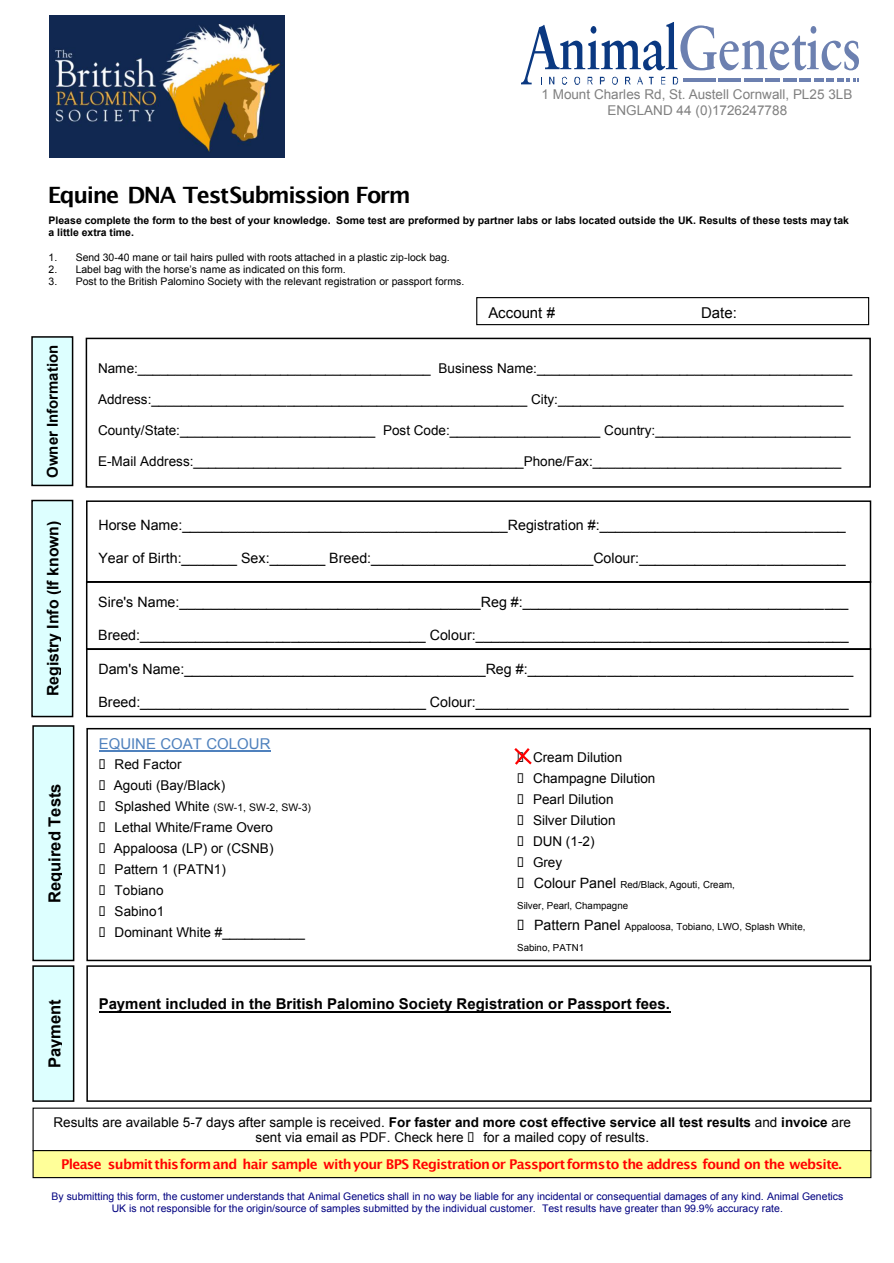
<style>
.page{position:relative;width:894px;height:1263px;background:#fff}
.page>*{position:absolute;margin:0;border:0;box-sizing:border-box;transform-origin:0 0}
.t1{font:700 22.5px "Lucida Grande";letter-spacing:-.06em;color:#000}
.t2{font:700 16.5px "Arial";color:#000}
.t3{font:700 15.9px "Arial";color:#000}
.t4{font:700 15px "Arial";color:#000}
.t5{font:15px "Arial";color:#4f81bd}
.t6{font:15px "Arial";color:#000}
.t7{font:14.25px "Arial";color:#000}
.t8{font:13.5px/21px "Arial";color:#000}
.t9{font:700 13.5px "Lucida Grande";letter-spacing:-.05em;color:#f00}
.t10{font:13.5px/15.5px "Arial";color:#808080;text-align:center}
.t11{font:10.5px/12.3px "Arial";color:#000080;text-align:center}
.t12{font:10.5px "Arial";color:#000}
.t13{font:700 10.5px/12px "Arial";color:#000}
.t14{font:9.75px/21.1px "Arial";color:#000}
.s1{font-size:13.5px}
.s2{font-size:14.25px}
.s3{font-weight:700}
</style>
<div class="page">
<div style="left:86px;top:338px;width:784px;height:150px;border:2px solid #000"></div>
<div style="left:31px;top:336px;width:42px;height:150px;background:#dff;border:2px solid #000"></div>
<div style="left:31px;top:500px;width:42px;height:217px;background:#dff;border:2px solid #000"></div>
<div style="left:86px;top:500px;width:784px;height:83px;border:2px solid #000"></div>
<div style="left:86px;top:581px;width:784px;height:69px;border:2px solid #000"></div>
<div style="left:86px;top:648px;width:784px;height:69px;border:2px solid #000"></div>
<div style="left:86px;top:728px;width:784px;height:233px;border:2px solid #000"></div>
<hr style="left:99px;top:751px;width:171px;height:1px;background:#4f81bd">
<div style="left:86px;top:965px;width:785px;height:137px;border:2px solid #000"></div>
<hr style="left:99px;top:1011px;width:571px;height:1px;background:#000">
<div style="left:32px;top:965px;width:42px;height:137px;background:#dff;border:2px solid #000"></div>
<div style="left:32px;top:725px;width:42px;height:236px;background:#dff;border:2px solid #000"></div>
<svg style="left:521px;top:22px;width:337px;height:62px"></svg>
<div style="left:33px;top:1150px;width:838px;height:28px;background:#ff9;border:1px solid #000"></div>
<div style="left:476px;top:297px;width:392px;height:28px;background:#fff;border:1px solid #000"></div>
<img style="left:50px;top:16px;width:235px;height:141px">
<svg style="left:514px;top:748px;width:18px;height:17px"></svg>
<p class="t10" style="left:541px;top:88px;width:312px">1 Mount Charles Rd, St. Austell Cornwall, PL25 3LB<br>ENGLAND 44 (0)1726247788</p>
<h1 class="t1" style="left:48px;top:185px;width:364px">Equine DNA TestSubmission Form</h1>
<p class="t13" style="left:49px;top:215px;width:807px">Please complete the form to the best of your knowledge. Some test are preformed by partner labs or labs located outside the UK. Results of these tests may take a little extra time.</p>
<p class="t12" style="left:49px;top:254px;width:402px">1. Send 30-40 mane or tail hairs pulled with roots attached in a plastic zip-lock bag.</p>
<p class="t12" style="left:49px;top:266px;width:298px">2. Label bag with the horse’s name as indicated on this form.</p>
<p class="t12" style="left:49px;top:278px;width:417px">3. Post to the British Palomino Society with the relevant registration or passport forms.</p>
<p class="t4" style="left:47px;top:478px;width:134px;rotate:-90deg">Owner Information</p>
<p class="t6" style="left:488px;top:307px;width:68px">Account #</p>
<p class="t6" style="left:700px;top:307px;width:37px">Date:</p>
<p class="t8" style="left:98px;top:359px;width:755px">Name:_______________________________________ Business Name:__________________________________________</p>
<p class="t8" style="left:98px;top:390px;width:746px">Address:__________________________________________________ City:______________________________________</p>
<p class="t8" style="left:98px;top:421px;width:753px">County/State:__________________________ Post Code:____________________ Country:__________________________</p>
<p class="t8" style="left:98px;top:452px;width:744px">E-Mail Address:____________________________________________Phone/Fax:_________________________________</p>
<p class="t3" style="left:47px;top:696px;width:177px;rotate:-90deg">Registry Info (If known)</p>
<p class="t7" style="left:98px;top:519px;width:748px">Horse Name:_________________________________________Registration #:_______________________________</p>
<p class="t7" style="left:98px;top:552px;width:748px">Year of Birth:_______ Sex:_______ Breed:____________________________Colour:__________________________</p>
<p class="t7" style="left:98px;top:596px;width:751px">Sire's Name:______________________________________Reg #:_________________________________________</p>
<p class="t7" style="left:98px;top:629px;width:751px">Breed:____________________________________ Colour:_______________________________________________</p>
<p class="t7" style="left:98px;top:663px;width:756px">Dam's Name:______________________________________Reg #:_________________________________________</p>
<p class="t7" style="left:98px;top:696px;width:751px">Breed:____________________________________ Colour:_______________________________________________</p>
<p class="t5" style="left:99px;top:738px;width:173px">EQUINE COAT COLOUR</p>
<p class="t8" style="left:114px;top:755px;width:113px">Red Factor<br>Agouti (Bay/Black)</p>
<p class="t12" style="left:115px;top:803px;width:198px"><span class="s1">Splashed White</span> (SW-1, SW-2, SW-3)</p>
<p class="t8" style="left:114px;top:818px;width:192px">Lethal White/Frame Overo<br>Appaloosa (LP) or (CSNB)<br>Pattern 1 (PATN1)<br>Tobiano<br>Sabino1<br>Dominant White #___________</p>
<p class="t8" style="left:533px;top:748px;width:124px">Cream Dilution<br>Champagne Dilution<br>Pearl Dilution<br>Silver Dilution<br>DUN (1-2)<br>Grey</p>
<p class="t14" style="left:517px;top:875px;width:219px;text-indent:17px"><span class="s2">Colour Panel</span> Red/Black, Agouti, Cream,<br>Silver, Pearl, Champagne</p>
<p class="t14" style="left:517px;top:917px;width:290px;text-indent:17px"><span class="s2">Pattern Panel</span> Appaloosa, Tobiano, LWO, Splash White,<br>Sabino, PATN1</p>
<p class="t2" style="left:48px;top:903px;width:121px;rotate:-90deg">Required Tests</p>
<p class="t2" style="left:48px;top:1068px;width:70px;rotate:-90deg">Payment</p>
<p class="t4" style="left:99px;top:998px;width:572px">Payment included in the British Palomino Society Registration or Passport fees.</p>
<p class="t8" style="left:255px;top:1116px;width:597px;line-height:15.5px;text-indent:-202px">Results are available 5-7 days after sample is received. <span class="s3">For faster and more cost effective service all test results</span> and <span class="s3">invoice</span> are sent via email as PDF. Check here</p>
<p class="t8" style="left:483px;top:1128px;width:167px">for a mailed copy of results.</p>
<p class="t9" style="left:61px;top:1159px;width:781px">Please submit thisform and hair sample with your BPS Registration or Passport formsto the address found on the website.</p>
<p class="t11" style="left:51px;top:1191px;width:793px">By submitting this form, the customer understands that Animal Genetics shall in no way be liable for any incidental or consequential damages of any kind. Animal Genetics<br>UK is not responsible for the origin/source of samples submitted by the individual customer. Test results have greater than 99.9% accuracy rate.</p>
</div>
